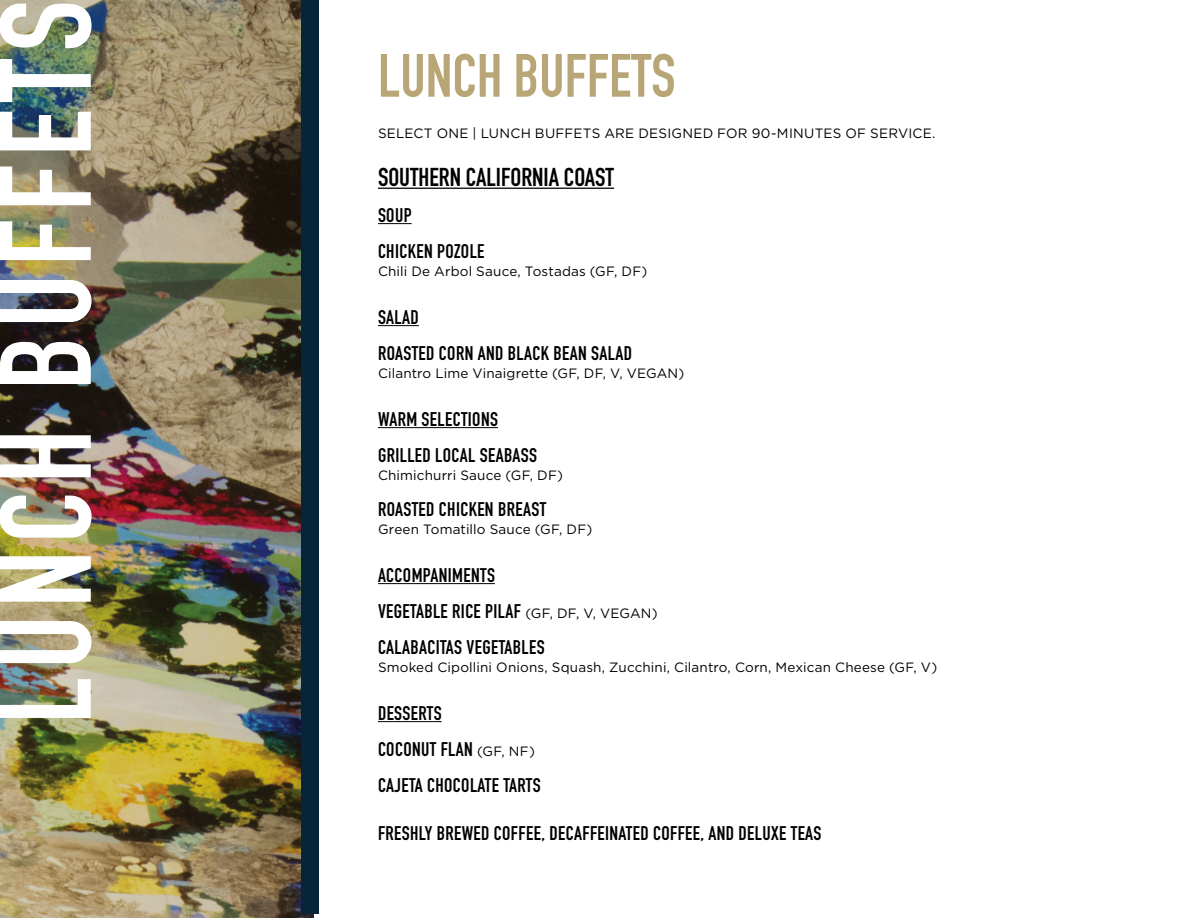
<style>
.page{position:relative;width:1188px;height:918px;background:#fff}
.page>*{position:absolute;margin:0;border:0;box-sizing:border-box;transform-origin:0 0}
.t1{font:700 127.5px "DIN Condensed";letter-spacing:.06em;color:#fff}
.t2{font:700 60px "DIN Condensed";color:#b9a677}
.t3{font:700 25.5px "DIN Condensed";color:#000}
.t4{font:700 19.5px "DIN Condensed";letter-spacing:.02em;color:#000}
.t5{font:13.5px "Gotham";letter-spacing:.01em;color:#000}
.s1{font-family:"Gotham";font-weight:400;font-size:13.5px}
</style>
<div class="page">
<img style="left:0;top:0;width:314px;height:918px">
<div style="left:301px;top:0;width:18px;height:914px;background:#082438"></div>
<hr style="left:378px;top:188px;width:236px;height:1px;background:#000">
<hr style="left:378px;top:223px;width:34px;height:1px;background:#000">
<hr style="left:378px;top:325px;width:41px;height:1px;background:#000">
<hr style="left:378px;top:427px;width:120px;height:1px;background:#000">
<hr style="left:378px;top:583px;width:117px;height:1px;background:#000">
<hr style="left:378px;top:721px;width:64px;height:1px;background:#000">
<p class="t1" style="left:-40px;top:724px;width:726px;rotate:-90deg">LUNCH BUFFETS</p>
<p class="t2" style="left:378px;top:35px;width:299px">LUNCH BUFFETS</p>
<p class="t5" style="left:378px;top:124px;width:559px">SELECT ONE | LUNCH BUFFETS ARE DESIGNED FOR 90-MINUTES OF SERVICE.</p>
<p class="t3" style="left:378px;top:160px;width:238px">SOUTHERN CALIFORNIA COAST</p>
<p class="t4" style="left:378px;top:202px;width:35px">SOUP</p>
<p class="t4" style="left:378px;top:238px;width:108px">CHICKEN POZOLE</p>
<p class="t5" style="left:378px;top:262px;width:271px">Chili De Arbol Sauce, Tostadas (GF, DF)</p>
<p class="t4" style="left:378px;top:304px;width:42px">SALAD</p>
<p class="t4" style="left:378px;top:340px;width:256px">ROASTED CORN AND BLACK BEAN SALAD</p>
<p class="t5" style="left:378px;top:364px;width:308px">Cilantro Lime Vinaigrette (GF, DF, V, VEGAN)</p>
<p class="t4" style="left:378px;top:406px;width:121px">WARM SELECTIONS</p>
<p class="t4" style="left:378px;top:442px;width:161px">GRILLED LOCAL SEABASS</p>
<p class="t5" style="left:378px;top:466px;width:187px">Chimichurri Sauce (GF, DF)</p>
<p class="t4" style="left:378px;top:496px;width:170px">ROASTED CHICKEN BREAST</p>
<p class="t5" style="left:378px;top:520px;width:216px">Green Tomatillo Sauce (GF, DF)</p>
<p class="t4" style="left:378px;top:562px;width:118px">ACCOMPANIMENTS</p>
<p class="t4" style="left:378px;top:598px;width:281px">VEGETABLE RICE PILAF <span class="s1">(GF, DF, V, VEGAN)</span></p>
<p class="t4" style="left:378px;top:634px;width:168px">CALABACITAS VEGETABLES</p>
<p class="t5" style="left:378px;top:658px;width:561px">Smoked Cipollini Onions, Squash, Zucchini, Cilantro, Corn, Mexican Cheese (GF, V)</p>
<p class="t4" style="left:378px;top:700px;width:65px">DESSERTS</p>
<p class="t4" style="left:378px;top:736px;width:159px">COCONUT FLAN <span class="s1">(GF, NF)</span></p>
<p class="t4" style="left:378px;top:772px;width:164px">CAJETA CHOCOLATE TARTS</p>
<p class="t4" style="left:378px;top:820px;width:445px">FRESHLY BREWED COFFEE, DECAFFEINATED COFFEE, AND DELUXE TEAS</p>
</div>
